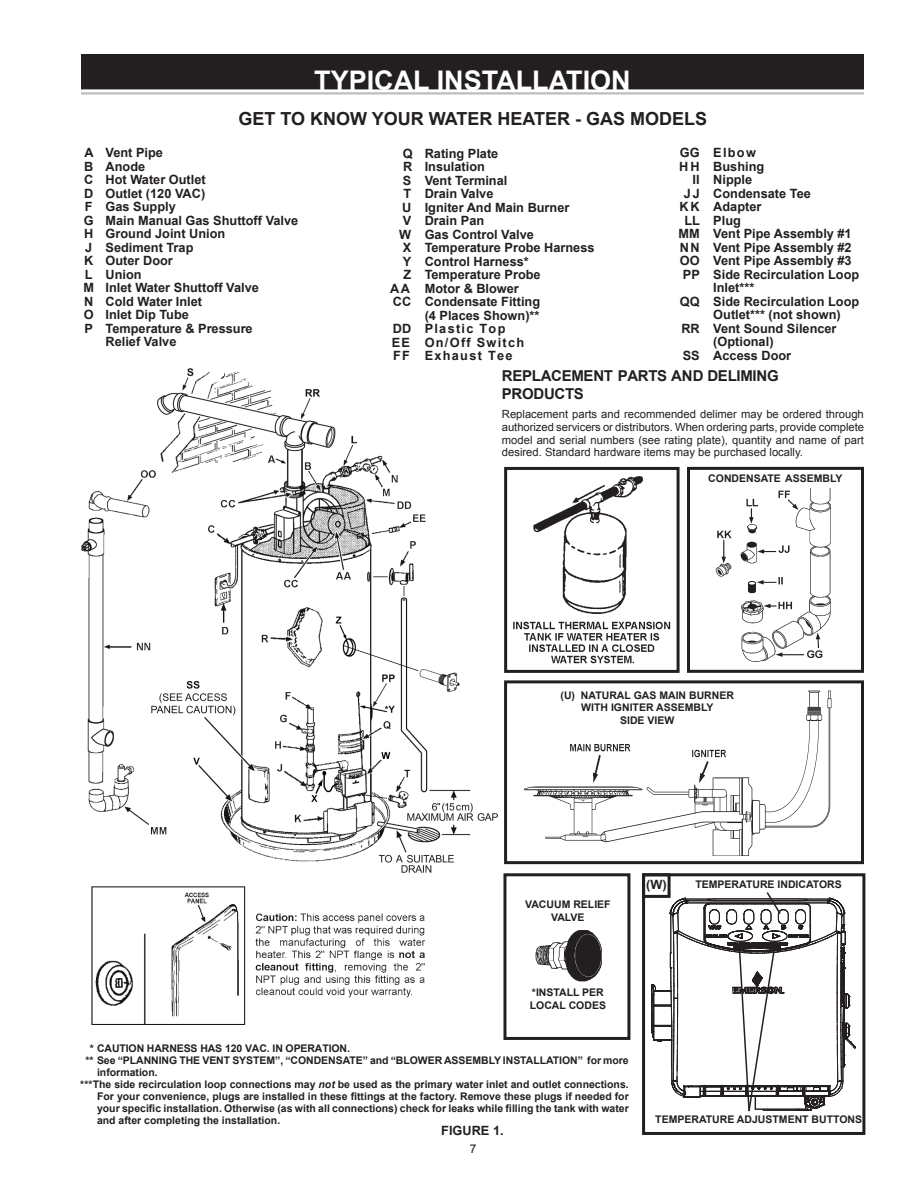
<style>
.page{position:relative;width:918px;height:1188px;background:#fff}
.page>*{position:absolute;margin:0;border:0;box-sizing:border-box;transform-origin:0 0}
.Headline{font:700 27px "Arial";color:#fff}
.Subhead_1{font:700 18px "Arial";color:#231f20}
.Subhead_1-2{font:700 15px/18px "Arial";letter-spacing:-.02em;color:#231f20}
.Body_text{font:700 12.75px/13.5px "Arial";color:#231f20}
.Body_text-2{font:700 12.75px "Arial";letter-spacing:.1em;color:#231f20}
.t1{font:12px "Arial";color:#231f20}
.Body_text-3{font:11.25px/12.8px "Arial";color:#231f20;text-align:justify}
.Body_text-4{font:700 10.5px/12px "Arial";color:#231f20}
.s1{font-style:italic}
</style>
<div class="page">
<div style="left:82px;top:55px;width:781px;height:34px;background:#231f20"></div>
<div style="left:81px;top:54px;width:783px;height:35px;border:2px solid #231f20"></div>
<hr style="left:81px;top:92px;width:783px;height:2px;background:#bcbdc0">
<img style="left:513px;top:476px;width:158px;height:188px">
<img style="left:536px;top:930px;width:66px;height:51px">
<div style="left:642px;top:873px;width:29px;height:25px;border:3px solid #231f20"></div>
<img style="left:715px;top:489px;width:116px;height:173px">
<div style="left:687px;top:467px;width:177px;height:206px;border:3px solid #231f20"></div>
<img style="left:524px;top:691px;width:307px;height:165px">
<div style="left:504px;top:680px;width:360px;height:184px;border:3px solid #231f20"></div>
<div style="left:504px;top:467px;width:176px;height:206px;border:3px solid #231f20"></div>
<div style="left:503px;top:873px;width:127px;height:167px;border:3px solid #231f20"></div>
<img style="left:81px;top:368px;width:417px;height:656px">
<div style="left:642px;top:873px;width:223px;height:262px;border:3px solid #231f20"></div>
<svg style="left:651px;top:876px;width:205px;height:259px"></svg>
<p class="Headline" style="left:314px;top:62px;width:318px">TYPICAL INSTALLATION</p>
<p class="Subhead_1" style="left:238px;top:107px;width:470px">GET TO KNOW YOUR WATER HEATER - GAS MODELS</p>
<p class="Body_text" style="left:84px;top:146px;width:80px">A Vent Pipe</p>
<p class="Body_text" style="left:84px;top:160px;width:63px">B Anode</p>
<p class="Body_text" style="left:84px;top:173px;width:123px">C Hot Water Outlet</p>
<p class="Body_text" style="left:84px;top:187px;width:123px">D Outlet (120 VAC)</p>
<p class="Body_text" style="left:85px;top:200px;width:92px">F Gas Supply</p>
<p class="Body_text" style="left:84px;top:214px;width:216px">G Main Manual Gas Shuttoff Valve</p>
<p class="Body_text" style="left:84px;top:227px;width:143px">H Ground Joint Union</p>
<p class="Body_text" style="left:85px;top:241px;width:110px">J Sediment Trap</p>
<p class="Body_text" style="left:84px;top:254px;width:90px">K Outer Door</p>
<p class="Body_text" style="left:85px;top:268px;width:58px">L Union</p>
<p class="Body_text" style="left:83px;top:281px;width:177px">M Inlet Water Shuttoff Valve</p>
<p class="Body_text" style="left:84px;top:295px;width:120px">N Cold Water Inlet</p>
<p class="Body_text" style="left:84px;top:308px;width:107px">O Inlet Dip Tube</p>
<p class="Body_text" style="left:85px;top:322px;width:170px">P Temperature &amp; Pressure</p>
<p class="Body_text" style="left:106px;top:335px;width:72px">Relief Valve</p>
<p class="Body_text" style="left:403px;top:147px;width:97px">Q Rating Plate</p>
<p class="Body_text" style="left:403px;top:161px;width:83px">R Insulation</p>
<p class="Body_text" style="left:403px;top:174px;width:106px">S Vent Terminal</p>
<p class="Body_text" style="left:403px;top:188px;width:92px">T Drain Valve</p>
<p class="Body_text" style="left:402px;top:201px;width:169px">U Igniter And Main Burner</p>
<p class="Body_text" style="left:403px;top:215px;width:83px">V Drain Pan</p>
<p class="Body_text" style="left:399px;top:228px;width:136px">W Gas Control Valve</p>
<p class="Body_text" style="left:403px;top:242px;width:193px">X Temperature Probe Harness</p>
<p class="Body_text" style="left:403px;top:255px;width:127px">Y Control Harness*</p>
<p class="Body_text" style="left:403px;top:269px;width:139px">Z Temperature Probe</p>
<p class="Body_text" style="left:390px;top:282px;width:130px">AA Motor &amp; Blower</p>
<p class="Body_text" style="left:393px;top:296px;width:149px">CC Condensate Fitting</p>
<p class="Body_text" style="left:425px;top:309px;width:116px">(4 Places Shown)**</p>
<p class="Body_text-2" style="left:393px;top:320px;width:114px">DD Plastic Top</p>
<p class="Body_text-2" style="left:392px;top:334px;width:134px">EE On/Off Switch</p>
<p class="Body_text-2" style="left:393px;top:347px;width:121px">FF Exhaust Tee</p>
<p class="Body_text" style="left:680px;top:146px;width:77px">GG Elbow</p>
<p class="Body_text" style="left:679px;top:160px;width:87px">H H Bushing</p>
<p class="Body_text" style="left:692px;top:173px;width:61px">II Nipple</p>
<p class="Body_text" style="left:684px;top:187px;width:128px">JJ Condensate Tee</p>
<p class="Body_text" style="left:680px;top:200px;width:83px">K K Adapter</p>
<p class="Body_text" style="left:684px;top:214px;width:58px">LL Plug</p>
<p class="Body_text" style="left:679px;top:227px;width:175px">MM Vent Pipe Assembly #1</p>
<p class="Body_text" style="left:680px;top:241px;width:173px">NN Vent Pipe Assembly #2</p>
<p class="Body_text" style="left:680px;top:254px;width:173px">OO Vent Pipe Assembly #3</p>
<p class="Body_text" style="left:713px;top:268px;width:147px;text-indent:-31px">PP Side Recirculation Loop<br>Inlet***</p>
<p class="Body_text" style="left:713px;top:295px;width:147px;text-indent:-33px">QQ Side Recirculation Loop<br>Outlet*** (not shown)</p>
<p class="Body_text" style="left:713px;top:322px;width:125px;text-indent:-32px">RR Vent Sound Silencer (Optional)</p>
<p class="Body_text" style="left:683px;top:349px;width:110px">SS Access Door</p>
<p class="Subhead_1-2" style="left:502px;top:368px;width:278px">REPLACEMENT PARTS AND DELIMING<br>PRODUCTS</p>
<p class="Body_text-3" style="left:502px;top:408px;width:364px">Replacement parts and recommended delimer may be ordered through authorized servicers or distributors. When ordering parts, provide complete model and serial numbers (see rating plate), quantity and name of part desired. Standard hardware items may be purchased locally.</p>
<p class="Body_text-4" style="left:708px;top:472px;width:136px">CONDENSATE ASSEMBLY</p>
<p class="Body_text-4" style="left:561px;top:689px;width:175px">(U) NATURAL GAS MAIN BURNER</p>
<p class="Body_text-4" style="left:581px;top:702px;width:134px">WITH IGNITER ASSEMBLY</p>
<p class="Body_text-4" style="left:620px;top:714px;width:56px">SIDE VIEW</p>
<p class="Body_text-4" style="left:525px;top:899px;width:87px;line-height:12.6px;text-align:center">VACUUM RELIEF<br>VALVE</p>
<p class="Body_text-4" style="left:532px;top:987px;width:73px">*INSTALL PER</p>
<p class="Body_text-4" style="left:530px;top:1000px;width:78px">LOCAL CODES</p>
<p class="Body_text" style="left:646px;top:878px;width:22px">(W)</p>
<p class="Body_text-4" style="left:695px;top:879px;width:148px">TEMPERATURE INDICATORS</p>
<p class="Body_text-4" style="left:90px;top:1043px;width:262px">* CAUTION HARNESS HAS 120 VAC. IN OPERATION.</p>
<p class="Body_text-4" style="left:97px;top:1055px;width:533px;text-indent:-12px">** See “PLANNING THE VENT SYSTEM”, “CONDENSATE” and “BLOWER ASSEMBLY INSTALLATION” for more information.</p>
<p class="Body_text-4" style="left:97px;top:1079px;width:533px;text-align:justify;text-indent:-17px">***The side recirculation loop connections may <span class="s1">not</span> be used as the primary water inlet and outlet connections.<br>For your convenience, plugs are installed in these fittings at the factory. Remove these plugs if needed for your specific installation. Otherwise (as with all connections) check for leaks while filling the tank with water and after completing the installation.</p>
<p class="Body_text" style="left:441px;top:1124px;width:64px">FIGURE 1.</p>
<p class="t1" style="left:470px;top:1141px;width:8px">7</p>
<p class="Body_text-4" style="left:655px;top:1114px;width:208px">TEMPERATURE ADJUSTMENT BUTTONS</p>
</div>
